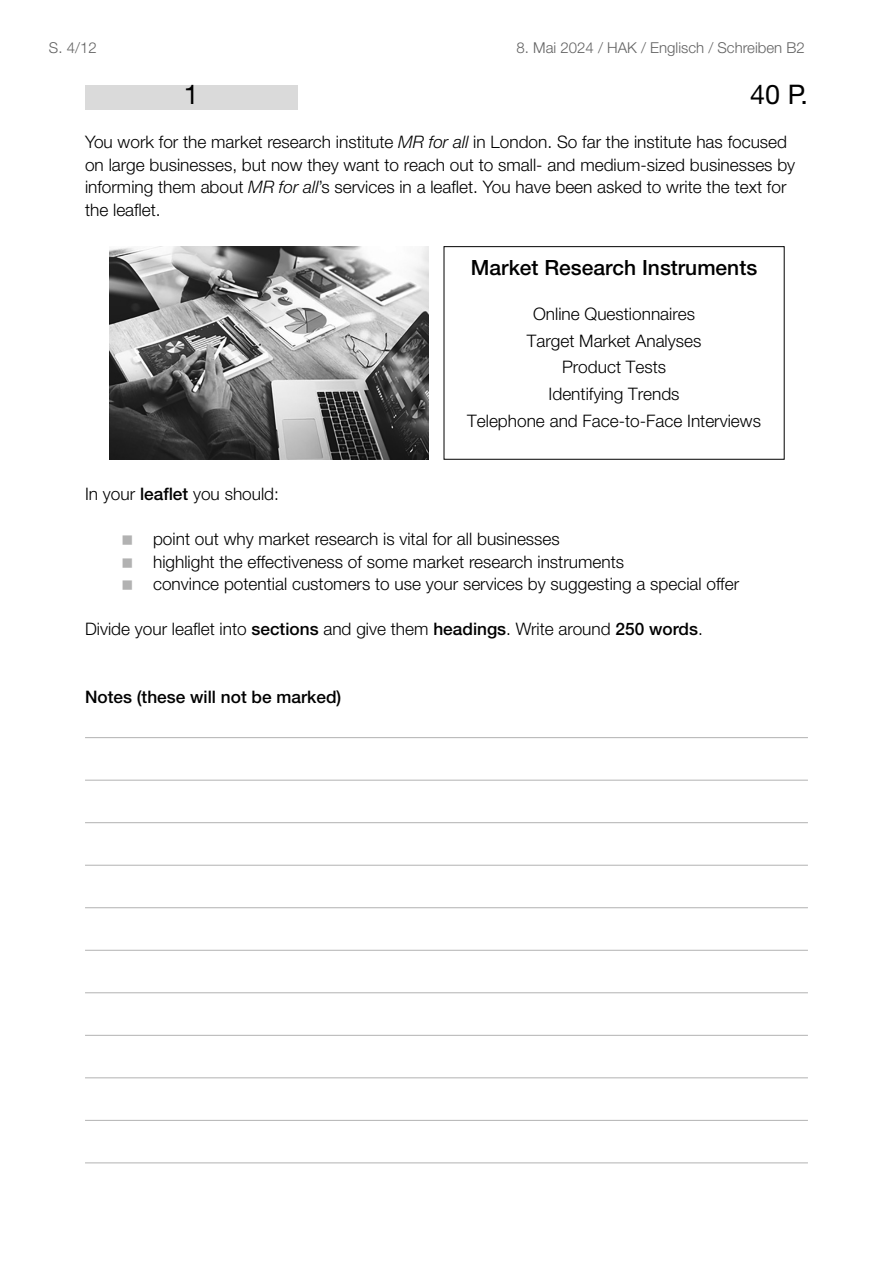
<style>
.page{position:relative;width:893px;height:1263px;background:#fff}
.page>*{position:absolute;margin:0;border:0;box-sizing:border-box;transform-origin:0 0}
.t1{font:27px "Helvetica Neue LT Pro";color:#000}
.t2{font:500 21px "Helvetica Neue LT Pro";color:#000}
.t3{font:300 17.25px/22.5px "Helvetica Neue LT Pro";color:#000}
.t4{font:500 17.25px "Helvetica Neue LT Pro";color:#000}
.t5{font:300 15px "Helvetica Neue LT Std";color:#636363}
.s1{font-style:italic}
.s2{font-weight:500}
</style>
<div class="page">
<div style="left:85px;top:85px;width:213px;height:24px;background:#dadada"></div>
<hr style="left:85px;top:737px;width:723px;height:1px;background:#b2b2b2">
<hr style="left:85px;top:780px;width:723px;height:1px;background:#b2b2b2">
<hr style="left:85px;top:822px;width:723px;height:1px;background:#b2b2b2">
<hr style="left:85px;top:865px;width:723px;height:1px;background:#b2b2b2">
<hr style="left:85px;top:907px;width:723px;height:1px;background:#b2b2b2">
<hr style="left:85px;top:950px;width:723px;height:1px;background:#b2b2b2">
<hr style="left:85px;top:992px;width:723px;height:1px;background:#b2b2b2">
<hr style="left:85px;top:1035px;width:723px;height:1px;background:#b2b2b2">
<hr style="left:85px;top:1077px;width:723px;height:1px;background:#b2b2b2">
<hr style="left:85px;top:1120px;width:723px;height:1px;background:#b2b2b2">
<hr style="left:85px;top:1162px;width:723px;height:1px;background:#b2b2b2">
<img style="left:110px;top:247px;width:318px;height:212px">
<div style="left:444px;top:246px;width:341px;height:214px;border:1px solid #000"></div>
<p class="t5" style="left:49px;top:39px;width:49px">S. 4/12</p>
<p class="t5" style="left:517px;top:39px;width:290px">8. Mai 2024 / HAK / Englisch / Schreiben B2</p>
<h1 class="t1" style="left:184px;top:78px;width:17px">1</h1>
<h1 class="t1" style="left:750px;top:78px;width:59px">40 P.</h1>
<p class="t3" style="left:85px;top:130px;width:712px">You work for the market research institute <span class="s1">MR for all</span> in London. So far the institute has focused on large businesses, but now they want to reach out to small- and medium-sized businesses by informing them about <span class="s1">MR for all</span>’s services in a leaflet. You have been asked to write the text for the leaflet.</p>
<p class="t2" style="left:471px;top:255px;width:288px">Market Research Instruments</p>
<p class="t3" style="left:467px;top:300px;width:295px;line-height:26.7px;text-align:center">Online Questionnaires<br>Target Market Analyses<br>Product Tests<br>Identifying Trends<br>Telephone and Face-to-Face Interviews</p>
<p class="t3" style="left:85px;top:482px;width:195px">In your <span class="s2">leaflet</span> you should:</p>
<p class="t3" style="left:153px;top:527px;width:587px">point out why market research is vital for all businesses<br>highlight the effectiveness of some market research instruments<br>convince potential customers to use your services by suggesting a special offer</p>
<p class="t3" style="left:85px;top:617px;width:619px">Divide your leaflet into <span class="s2">sections</span> and give them <span class="s2">headings</span>. Write around <span class="s2">250 words</span>.</p>
<p class="t4" style="left:85px;top:686px;width:258px">Notes (these will not be marked)</p>
</div>
